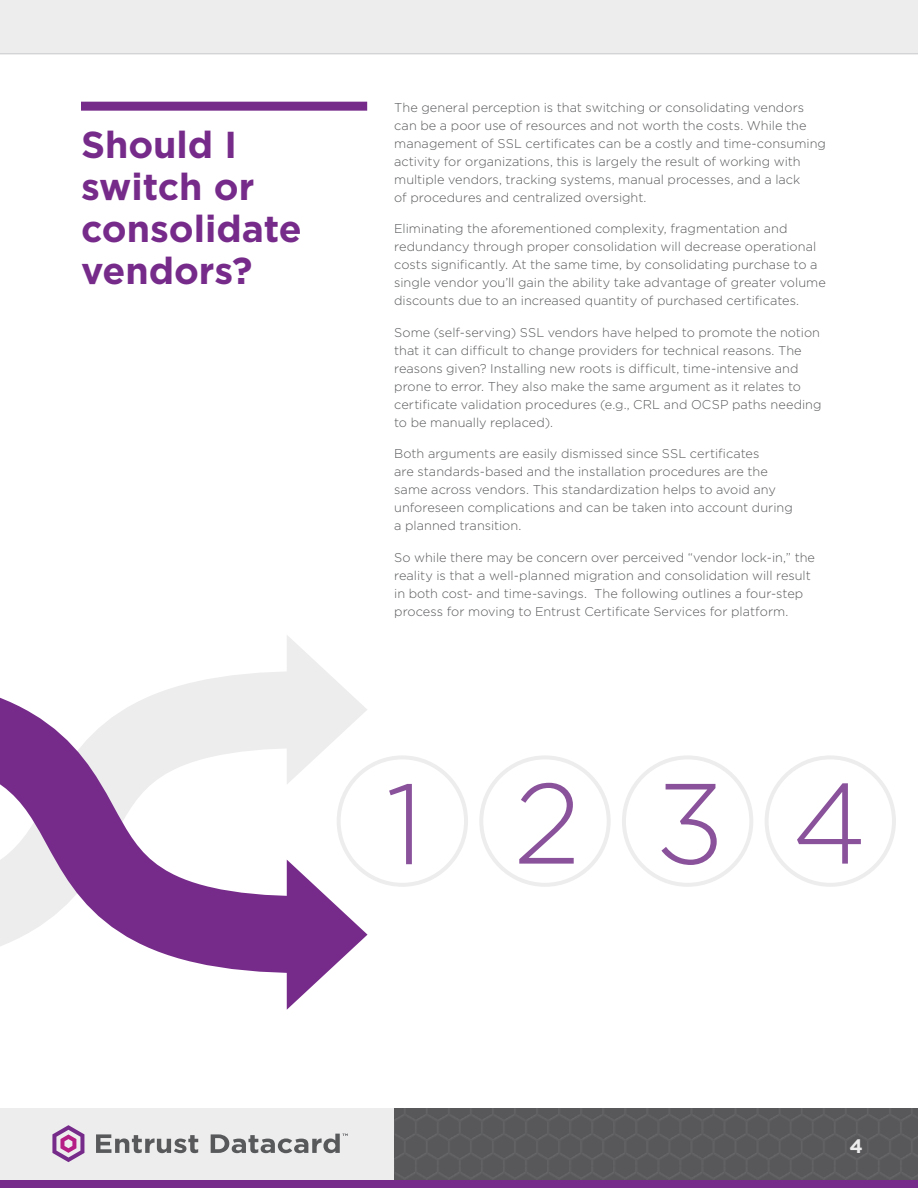
<style>
.page{position:relative;width:918px;height:1188px;background:#fff}
.page>*{position:absolute;margin:0;border:0;box-sizing:border-box;transform-origin:0 0}
.t1{font:300 113.85px "Gotham";color:#89529b}
.H1_-_First_line{font:700 37.5px/42px "Gotham";color:#762b8a}
.t2{font:700 19.5px "Gotham";color:#ededee}
.BODY_copy{font:300 12.75px/18px "Gotham";color:#58595b}
</style>
<div class="page">
<div style="left:0;top:0;width:918px;height:54px;background:#ededee"></div>
<div style="left:0;top:1108px;width:918px;height:80px;background:#ededee"></div>
<img style="left:394px;top:1108px;width:524px;height:72px">
<div style="left:0;top:1180px;width:918px;height:8px;background:#762b8a"></div>
<svg style="left:96px;top:1134px;width:102px;height:19px"></svg>
<svg style="left:211px;top:1134px;width:137px;height:19px"></svg>
<svg style="left:52px;top:1125px;width:32px;height:37px"></svg>
<div style="left:81px;top:102px;width:286px;height:9px;background:#762b8a"></div>
<div style="left:337px;top:755px;width:131px;height:132px;border:4px solid #ededee;border-radius:50%"></div>
<div style="left:479px;top:755px;width:132px;height:132px;border:4px solid #ededee;border-radius:50%"></div>
<div style="left:622px;top:755px;width:131px;height:132px;border:4px solid #ededee;border-radius:50%"></div>
<div style="left:765px;top:755px;width:131px;height:132px;border:4px solid #ededee;border-radius:50%"></div>
<svg style="left:0;top:635px;width:383px;height:375px"></svg>
<svg style="left:287px;top:860px;width:81px;height:150px"></svg>
<p class="H1_-_First_line" style="left:81px;top:123px;width:222px">Should I switch or consolidate vendors?</p>
<p class="BODY_copy" style="left:394px;top:98px;width:433px">The general perception is that switching or consolidating vendors can be a poor use of resources and not worth the costs. While the management of SSL certificates can be a costly and time-consuming activity for organizations, this is largely the result of working with multiple vendors, tracking systems, manual processes, and a lack<br>of procedures and centralized oversight.</p>
<p class="BODY_copy" style="left:394px;top:220px;width:433px">Eliminating the aforementioned complexity, fragmentation and redundancy through proper consolidation will decrease operational costs significantly. At the same time, by consolidating purchase to a single vendor you’ll gain the ability take advantage of greater volume discounts due to an increased quantity of purchased certificates.</p>
<p class="BODY_copy" style="left:394px;top:323px;width:429px">Some (self-serving) SSL vendors have helped to promote the notion that it can difficult to change providers for technical reasons. The reasons given? Installing new roots is difficult, time-intensive and prone to error. They also make the same argument as it relates to certificate validation procedures (e.g., CRL and OCSP paths needing to be manually replaced).</p>
<p class="BODY_copy" style="left:394px;top:445px;width:400px">Both arguments are easily dismissed since SSL certificates<br>are standards-based and the installation procedures are the same across vendors. This standardization helps to avoid any unforeseen complications and can be taken into account during a planned transition.</p>
<p class="BODY_copy" style="left:394px;top:548px;width:422px">So while there may be concern over perceived “vendor lock-in,” the reality is that a well-planned migration and consolidation will result in both cost- and time-savings. The following outlines a four-step process for moving to Entrust Certificate Services for platform.</p>
<p class="t1" style="left:386px;top:762px;width:40px">1</p>
<p class="t1" style="left:514px;top:761px;width:69px">2</p>
<p class="t1" style="left:655px;top:761px;width:71px">3</p>
<p class="t1" style="left:792px;top:761px;width:77px">4</p>
<h3 class="t2" style="left:849px;top:1135px;width:15px">4</h3>
</div>
